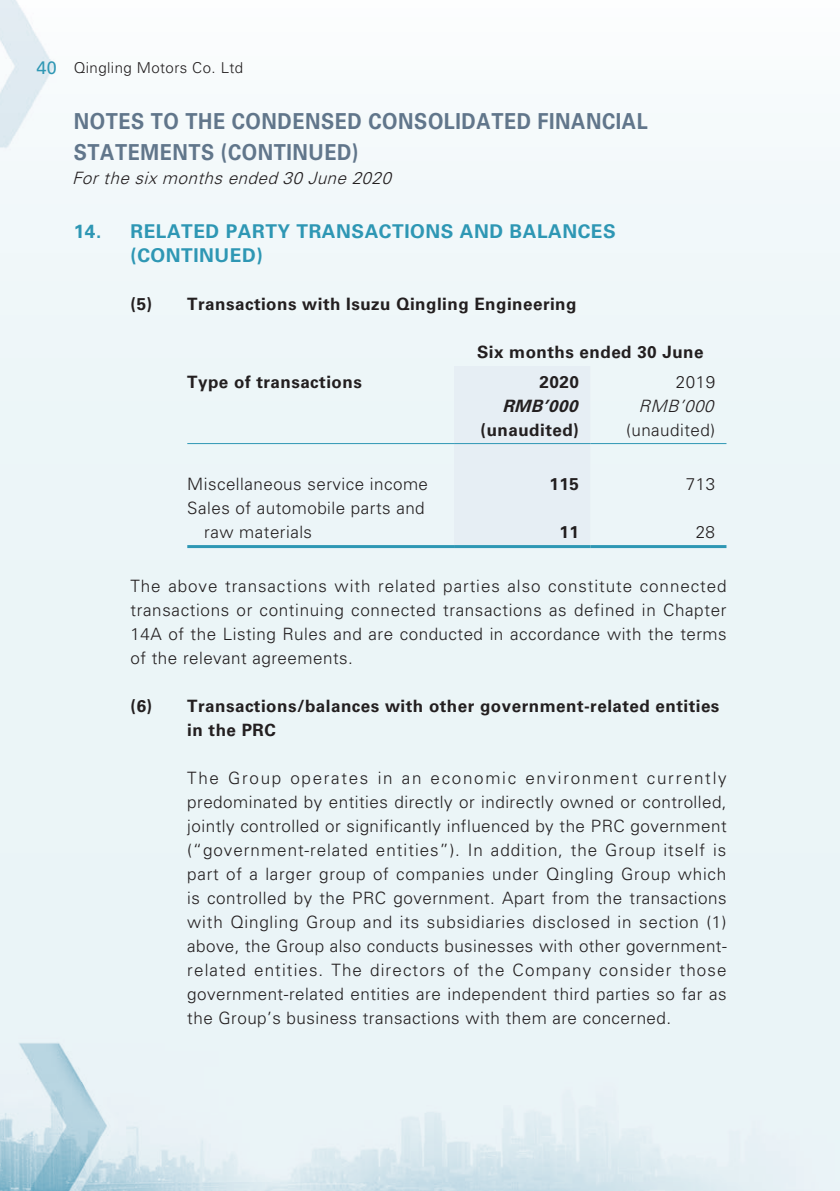
<style>
.page{position:relative;width:840px;height:1191px;background:#fff}
.page>*{position:absolute;margin:0;border:0;box-sizing:border-box;transform-origin:0 0}
.t1{font:700 22px/31px "Univers LT Std";letter-spacing:.03em;color:#61768b;scale:.9 1}
.t2{font:700 19px/24px "Univers LT Std";letter-spacing:.03em;color:#2e97b4}
.t3{font:300 17px/24px "Univers LT Std";letter-spacing:.03em;color:#231f20;text-align:justify}
.t4{font:700 17px/24px "Univers LT Std";letter-spacing:.03em;color:#231f20}
.t5{font:italic 300 17px "Univers LT Std";color:#231f20}
.t6{font:italic 700 17px "Univers LT Std";color:#231f20}
.t7{font:300 15px "Univers LT Std";letter-spacing:.03em;color:#231f20}
.s1{font-weight:400;font-size:18px;color:#2e97b4}
</style>
<div class="page">
<div style="left:0;top:0;width:839px;height:1191px;background:linear-gradient(to bottom,#f6fbfc,#e2eff4)"></div>
<div style="left:454px;top:366px;width:136px;height:179px;background:#e6eef4"></div>
<hr style="left:187px;top:443px;width:267px;height:1px;background:#2e97b4">
<hr style="left:454px;top:443px;width:136px;height:1px;background:#2e97b4">
<hr style="left:590px;top:443px;width:136px;height:1px;background:#2e97b4">
<hr style="left:187px;top:545px;width:267px;height:3px;background:#2e97b4">
<hr style="left:454px;top:545px;width:136px;height:3px;background:#2e97b4">
<hr style="left:590px;top:545px;width:136px;height:3px;background:#2e97b4">
<p class="t7" style="left:36px;top:58px;width:208px"><span class="s1">40</span> Qingling Motors Co. Ltd</p>
<p class="t1" style="left:74px;top:106px;width:639px">NOTES TO THE CONDENSED CONSOLIDATED FINANCIAL<br>STATEMENTS (CONTINUED)</p>
<p class="t5" style="left:72px;top:168px;width:326px">Forthe sixmonthsended 30 June 2020</p>
<p class="t2" style="left:130px;top:220px;width:486px;text-indent:-57px">14. RELATED PARTY TRANSACTIONS AND BALANCES (CONTINUED)</p>
<p class="t4" style="left:130px;top:292px;width:447px">(5) Transactions with Isuzu Qingling Engineering</p>
<p class="t4" style="left:476px;top:340px;width:228px">Six months ended 30 June</p>
<p class="t4" style="left:187px;top:370px;width:176px">Type of transactions</p>
<p class="t4" style="left:539px;top:370px;width:41px">2020</p>
<p class="t3" style="left:675px;top:370px;width:41px">2019</p>
<p class="t6" style="left:502px;top:396px;width:82px">RMB’000</p>
<p class="t5" style="left:638px;top:395px;width:82px">RMB’000</p>
<p class="t4" style="left:480px;top:418px;width:100px">(unaudited)</p>
<p class="t3" style="left:626px;top:418px;width:90px">(unaudited)</p>
<p class="t3" style="left:187px;top:472px;width:242px">Miscellaneous service income</p>
<p class="t4" style="left:549px;top:472px;width:31px">115</p>
<p class="t3" style="left:685px;top:472px;width:31px">713</p>
<p class="t3" style="left:204px;top:496px;width:222px;text-indent:-17px">Sales of automobile parts and raw materials</p>
<p class="t4" style="left:559px;top:520px;width:21px">11</p>
<p class="t3" style="left:695px;top:520px;width:21px">28</p>
<p class="t3" style="left:130px;top:574px;width:597px">The above transactions with related parties also constitute connected transactions or continuing connected transactions as defined in Chapter 14A of the Listing Rules and are conducted in accordance with the terms of the relevant agreements.</p>
<p class="t4" style="left:187px;top:694px;width:533px;text-indent:-57px">(6) Transactions/balances with other government-related entities in the PRC</p>
<p class="t3" style="left:187px;top:766px;width:540px">The Group operates in an economic environment currently predominated by entities directly or indirectly owned or controlled, jointly controlled or significantly influenced by the PRC government (“government-related entities”). In addition, the Group itself is part of a larger group of companies under Qingling Group which is controlled by the PRC government. Apart from the transactions with Qingling Group and its subsidiaries disclosed in section (1) above, the Group also conducts businesses with other government&shy;related entities. The directors of the Company consider those government-related entities are independent third parties so far as the Group’s business transactions with them are concerned.</p>
</div>
